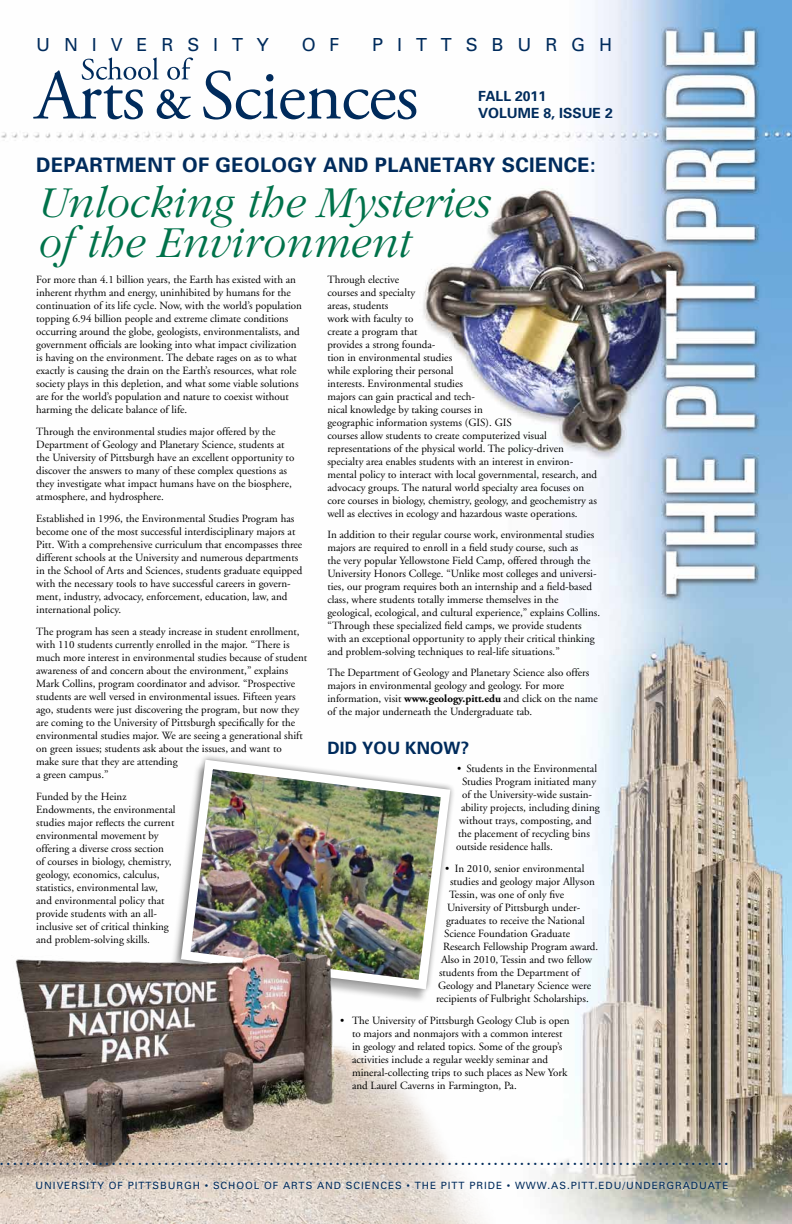
<style>
.page{position:relative;width:792px;height:1224px;background:#fff}
.page>*{position:absolute;margin:0;border:0;box-sizing:border-box;transform-origin:0 0}
.t1{font:italic 300 46px/40px "Garamond";color:#00724a}
.t2{font:700 20px "Univers";letter-spacing:.02em;color:#002b5c}
.t3{font:18px "Univers";letter-spacing:.77em;color:#002b5c}
.t4{font:700 17px "Univers";letter-spacing:.01em;color:#002b5c}
.t5{font:700 14px/16.8px "Univers";color:#002b5c}
.t6{font:11px/13px "Adobe Garamond";color:#000}
.t7{font:10px "Univers";letter-spacing:.095em;color:#002b5c}
.t8{font:9px "Univers";color:#002b5c}
.s1{font-family:"Adobe Garamond Pro";font-weight:700}
</style>
<div class="page">
<img style="left:1px;top:0;width:791px;height:1224px">
<svg style="left:174px;top:752px;width:283px;height:182px"></svg>
<img style="left:176px;top:755px;width:279px;height:179px">
<img style="left:0;top:934px;width:506px;height:290px">
<div style="left:0;top:1159px;width:731px;height:9px;background:#fff;opacity:.8"></div>
<div style="left:33px;top:1178px;width:698px;height:14px;background:#fff;opacity:.8"></div>
<svg style="left:203px;top:70px;width:213px;height:50px"></svg>
<svg style="left:33px;top:57px;width:160px;height:62px"></svg>
<h3 class="t3" style="left:36px;top:33px;width:234px">UNIVERSITY</h3>
<h3 class="t3" style="left:302px;top:33px;width:39px">O F</h3>
<h3 class="t3" style="left:372px;top:33px;width:241px">PITTSBU RGH</h3>
<p class="t5" style="left:478px;top:88px;width:136px">FALL 2011<br>VOLUME 8, ISSUE 2</p>
<h2 class="t2" style="left:36px;top:153px;width:561px">DEPARTMENT OF GEOLOGY AND PLANETARY SCIENCE:</h2>
<h1 class="t1" style="left:36px;top:183px;width:453px">Unlocking the Mysteries of the Environment</h1>
<p class="t6" style="left:36px;top:273px;width:267px">For more than 4.1 billion years, the Earth has existed with an inherent rhythm and energy, uninhibited by humans for the continuation of its life cycle. Now, with the world’s population topping 6.94 billion people and extreme climate conditions occurring around the globe, geologists, environmentalists, and government officials are looking into what impact civilization is having on the environment. The debate rages on as to what exactly is causing the drain on the Earth’s resources, what role society plays in this depletion, and what some viable solutions are for the world’s population and nature to coexist without harming the delicate balance of life.</p>
<p class="t6" style="left:36px;top:425px;width:260px">Through the environmental studies major offered by the Department of Geology and Planetary Science, students at the University of Pittsburgh have an excellent opportunity to discover the answers to many of these complex questions as they investigate what impact humans have on the biosphere, atmosphere, and hydrosphere.</p>
<p class="t6" style="left:36px;top:512px;width:268px">Established in 1996, the Environmental Studies Program has become one of the most successful interdisciplinary majors at Pitt. With a comprehensive curriculum that encompasses three different schools at the University and numerous departments in the School of Arts and Sciences, students graduate equipped with the necessary tools to have successful careers in govern&shy;ment, industry, advocacy, enforcement, education, law, and international policy.</p>
<p class="t6" style="left:36px;top:625px;width:273px">The program has seen a steady increase in student enrollment, with 110 students currently enrolled in the major. “There is much more interest in environmental studies because of student awareness of and concern about the environment,” explains Mark Collins, program coordinator and advisor. “Prospective students are well versed in environmental issues. Fifteen years ago, students were just discovering the program, but now they are coming to the University of Pittsburgh specifically for the environmental studies major. We are seeing a generational shift on green issues; students ask about the issues, and want to make sure that they are attending<br>a green campus.”</p>
<p class="t6" style="left:36px;top:790px;width:141px">Funded by the Heinz<br>Endowments, the environmental studies major reflects the current environmental movement by offering a diverse cross section<br>of courses in biology, chemistry, geology, economics, calculus, statistics, environmental law, and environmental policy that provide students with an all&shy;inclusive set of critical thinking and problem-solving skills.</p>
<p class="t6" style="left:327px;top:273px;width:271px">Through elective<br>courses and specialty<br>areas, students<br>work with faculty to<br>create a program that<br>provides a strong founda-<br>tion in environmental studies<br>while exploring their personal<br>interests. Environmental studies<br>majors can gain practical and tech-<br>nical knowledge by taking courses in<br>geographic information systems (GIS). GIS<br>courses allow students to create computerized visual representations of the physical world. The policy-driven specialty area enables students with an interest in environ&shy;mental policy to interact with local governmental, research, and advocacy groups. The natural world specialty area focuses on core courses in biology, chemistry, geology, and geochemistry as well as electives in ecology and hazardous waste operations.</p>
<p class="t6" style="left:327px;top:528px;width:274px">In addition to their regular course work, environmental studies majors are required to enroll in a field study course, such as<br>the very popular Yellowstone Field Camp, offered through the University Honors College. “Unlike most colleges and universi&shy;ties, our program requires both an internship and a field-based class, where students totally immerse themselves in the geological, ecological, and cultural experience,” explains Collins. “Through these specialized field camps, we provide students with an exceptional opportunity to apply their critical thinking and problem-solving techniques to real-life situations.”</p>
<p class="t6" style="left:327px;top:666px;width:272px">The Department of Geology and Planetary Science also offers majors in environmental geology and geology. For more information, visit <span class="s1">www.geology.pitt.edu</span> and click on the name of the major underneath the Undergraduate tab.</p>
<h3 class="t4" style="left:327px;top:738px;width:143px">DID YOU KNOW?</h3>
<p class="t6" style="left:457px;top:762px;width:142px">• Students in the Environmental</p>
<p class="t6" style="left:462px;top:775px;width:136px">Studies Program initiated many</p>
<p class="t6" style="left:462px;top:788px;width:132px">of the University-wide sustain-</p>
<p class="t6" style="left:461px;top:801px;width:140px">ability projects, including dining</p>
<p class="t6" style="left:459px;top:814px;width:134px">without trays, composting, and</p>
<p class="t6" style="left:458px;top:827px;width:133px">the placement of recycling bins</p>
<p class="t6" style="left:456px;top:840px;width:98px">outside residence halls.</p>
<p class="t6" style="left:445px;top:862px;width:141px">• In 2010, senior environmental</p>
<p class="t6" style="left:450px;top:875px;width:146px">studies and geology major Allyson</p>
<p class="t6" style="left:449px;top:888px;width:117px">Tessin, was one of only five</p>
<p class="t6" style="left:447px;top:901px;width:135px">University of Pittsburgh under-</p>
<p class="t6" style="left:446px;top:914px;width:140px">graduates to receive the National</p>
<p class="t6" style="left:444px;top:927px;width:128px">Science Foundation Graduate</p>
<p class="t6" style="left:443px;top:940px;width:157px">Research Fellowship Program award.</p>
<p class="t6" style="left:441px;top:953px;width:153px">Also in 2010, Tessin and two fellow</p>
<p class="t6" style="left:439px;top:966px;width:143px">students from the Department of</p>
<p class="t6" style="left:438px;top:979px;width:155px">Geology and Planetary Science were</p>
<p class="t6" style="left:436px;top:992px;width:154px">recipients of Fulbright Scholarships.</p>
<p class="t6" style="left:352px;top:1014px;width:219px;text-indent:-12px">• The University of Pittsburgh Geology Club is open to majors and nonmajors with a common interest in geology and related topics. Some of the group’s activities include a regular weekly seminar and mineral-collecting trips to such places as New York and Laurel Caverns in Farmington, Pa.</p>
<p class="t8" style="left:0;top:1158px;width:729px">• • • • • • • • • • • • • • • • • • • • • • • • • • • • • • • • • • • • • • • • • • • • • • • • • • • • • • • • • • • • • • • • • • • • • • • • • • • • • • • • • • • • • • • • • • • • • • • • • • • • • • • • • • • • • • •</p>
<p class="t7" style="left:36px;top:1179px;width:608px">UNIVERSITY OF PITTSBU RGH • SCHOOL OF ARTS AND SCIENCES • THE PITT PRIDE • WWW.AS.PITT.EDU/UNDERGR</p>
<p class="t7" style="left:683px;top:1179px;width:40px">ADUATE</p>
</div>
